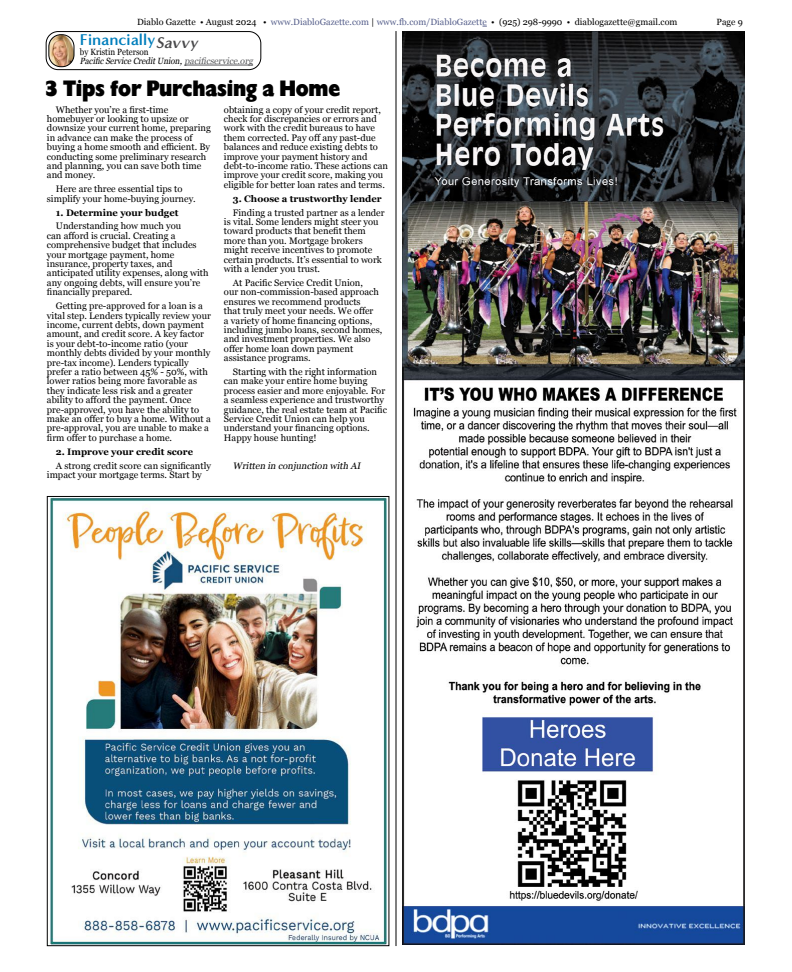
<style>
.page{position:relative;width:792px;height:972px;background:#fff}
.page>*{position:absolute;margin:0;border:0;box-sizing:border-box;transform-origin:0 0}
.t1{font:22px "Herald";letter-spacing:.01em;color:#000;scale:.9 1}
.t2{font:700 16px "Minerva Modern";color:#007ebc}
.t3{font:9.4px/9.4px "Georgia";color:#000}
.t4{font:700 9.4px "Georgia";color:#000}
.t5{font:italic 9.4px "Georgia";color:#000}
.t6{font:9px "Georgia";color:#000}
.t7{font:italic 9px/9.5px "Georgia";color:#000;scale:.9 1}
.s1{color:#57608c}
.s2{font-style:italic;color:#4a4a4c}
.s3{font-style:normal}
.s4{color:#57585b}
</style>
<div class="page">
<img style="left:49px;top:498px;width:338px;height:446px">
<div style="left:47px;top:496px;width:342px;height:450px;border:1px solid #000"></div>
<hr style="left:184px;top:65px;width:69px;height:1px;background:#57585b">
<img style="left:49px;top:35px;width:25px;height:32px">
<div style="left:48px;top:34px;width:26px;height:33px;border:1px solid #000;border-radius:12px"></div>
<div style="left:46px;top:31px;width:215px;height:39px;border:1px solid #000;border-radius:12px"></div>
<hr style="left:396px;top:31px;width:1px;height:915px;background:#000">
<img style="left:403px;top:31px;width:342px;height:914px">
<p class="t6" style="left:137px;top:16px;width:542px">Diablo Gazette • August 2024 • <span class="s1">www.DiabloGazette.com</span> | <span class="s1">www.fb.com/DiabloGazette</span> • (925) 298-9990 • diablogazette@gmail.com</p>
<p class="t6" style="left:717px;top:16px;width:28px">Page 9</p>
<h2 class="t2" style="left:80px;top:30px;width:123px">Financially<span class="s2">Savvy</span></h2>
<p class="t7" style="left:80px;top:47px;width:196px"><span class="s3">by Kristin Peterson<br></span>PacificServiceCreditUnion,<span class="s4">pacificservice.org</span></p>
<h1 class="t1" style="left:46px;top:76px;width:329px">3 Tips for Purchasing a Home</h1>
<p class="t3" style="left:47px;top:104px;width:165px;text-indent:9px">Whether you’re a first-time homebuyer or looking to upsize or downsize your current home, preparing in advance can make the process of buying a home smooth and efficient. By conducting some preliminary research and planning, you can save both time and money.</p>
<p class="t3" style="left:47px;top:184px;width:150px;text-align:center">Here are three essential tips to simplify your home-buying journey.</p>
<p class="t4" style="left:56px;top:205px;width:124px">1. Determine your budget</p>
<p class="t3" style="left:47px;top:221px;width:163px;text-indent:9px">Understanding how much you<br>can afford is crucial. Creating a comprehensive budget that includes your mortgage payment, home insurance, property taxes, and anticipated utility expenses, along with any ongoing debts, will ensure you’re financially prepared.</p>
<p class="t3" style="left:47px;top:301px;width:166px;text-indent:9px">Getting pre-approved for a loan is a vital step. Lenders typically review your income, current debts, down payment amount, and credit score. A key factor is your debt-to-income ratio (your monthly debts divided by your monthly pre-tax income). Lenders typically prefer a ratio between 45% - 50%, with lower ratios being more favorable as they indicate less risk and a greater ability to afford the payment. Once pre-approved, you have the ability to make an offer to buy a home. Without a pre-approval, you are unable to make a firm offer to purchase a home.</p>
<p class="t4" style="left:56px;top:444px;width:139px">2. Improve your credit score</p>
<p class="t3" style="left:47px;top:460px;width:166px;text-indent:9px">A strong credit score can significantly impact your mortgage terms. Start by</p>
<p class="t3" style="left:224px;top:104px;width:166px">obtaining a copy of your credit report, check for discrepancies or errors and work with the credit bureaus to have them corrected. Pay off any past-due balances and reduce existing debts to improve your payment history and debt-to-income ratio. These actions can improve your credit score, making you eligible for better loan rates and terms.</p>
<p class="t4" style="left:233px;top:191px;width:150px">3. Choose a trustworthy lender</p>
<p class="t3" style="left:224px;top:207px;width:162px;text-indent:9px">Finding a trusted partner as a lender is vital. Some lenders might steer you toward products that benefit them more than you. Mortgage brokers might receive incentives to promote certain products. It’s essential to work with a lender you trust.</p>
<p class="t3" style="left:224px;top:278px;width:160px;text-indent:9px">At Pacific Service Credit Union,<br>our non-commission-based approach ensures we recommend products<br>that truly meet your needs. We offer<br>a variety of home financing options, including jumbo loans, second homes, and investment properties. We also offer home loan down payment assistance programs.</p>
<p class="t3" style="left:224px;top:367px;width:165px;text-indent:9px">Starting with the right information can make your entire home buying process easier and more enjoyable. For a seamless experience and trustworthy guidance, the real estate team at Pacific Service Credit Union can help you understand your financing options.<br>Happy house hunting!</p>
<p class="t5" style="left:233px;top:458px;width:131px">Written in conj unction with AI</p>
</div>
